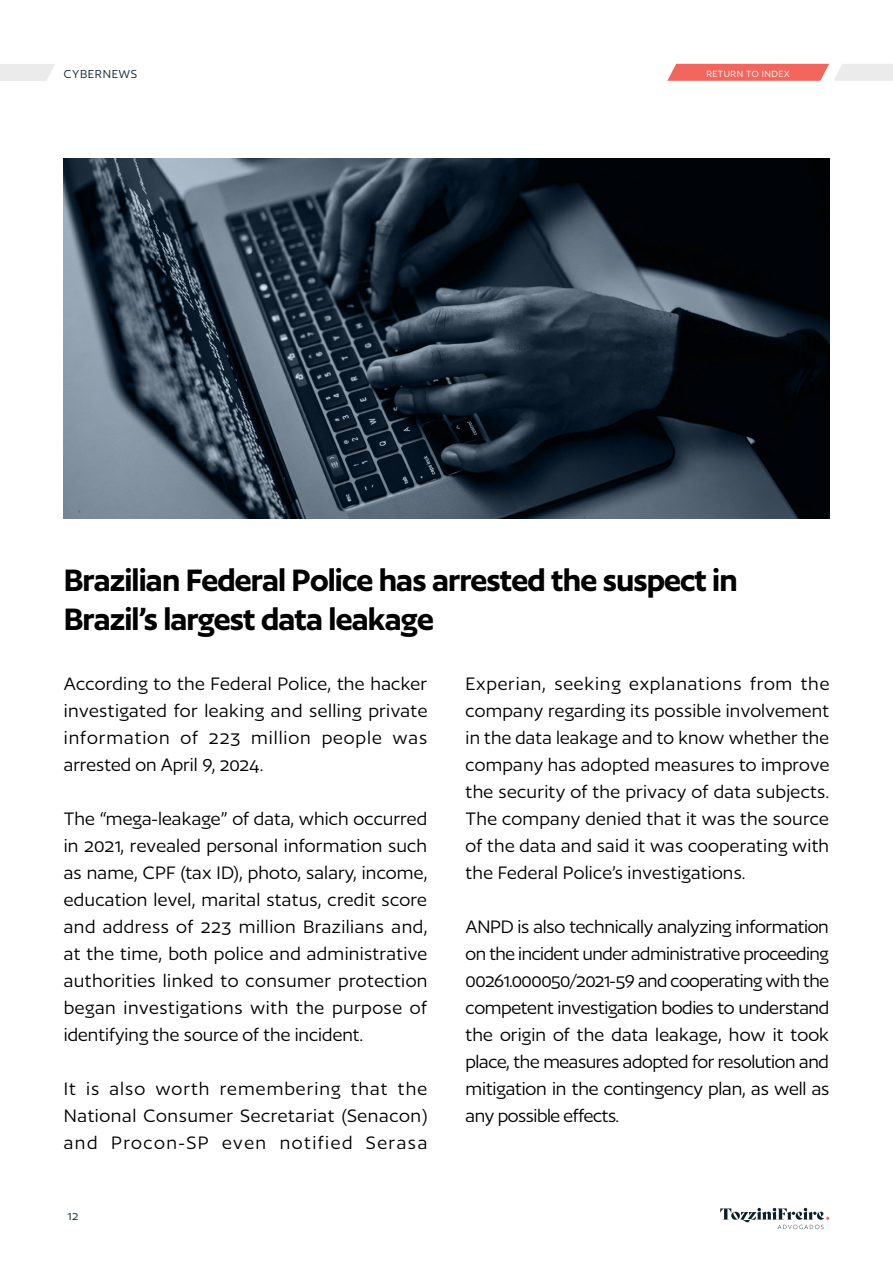
<style>
.page{position:relative;width:893px;height:1263px;background:#fff}
.page>*{position:absolute;margin:0;border:0;box-sizing:border-box;transform-origin:0 0}
.t1{font:600 36px/39px "Author";letter-spacing:-.025em;color:#000}
.t2{font:21px/27px "Author";letter-spacing:.01em;color:#000;text-align:justify}
.t3{font:13.5px "Author";letter-spacing:.05em;color:#0b2430}
.t4{font:10.5px "Author";letter-spacing:.05em;color:#fff}
</style>
<div class="page">
<svg style="left:720px;top:1208px;width:109px;height:21px"></svg>
<svg style="left:0;top:64px;width:55px;height:17px"></svg>
<svg style="left:667px;top:64px;width:226px;height:17px;background:#f1938e"></svg>
<img style="left:64px;top:158px;width:765px;height:361px">
<p class="t3" style="left:64px;top:67px;width:75px">CYBERNEWS</p>
<p class="t4" style="left:706px;top:68px;width:85px">RETURN TO INDEX</p>
<h1 class="t1" style="left:64px;top:560px;width:675px">Brazilian Federal Police has arrested the suspect in<br>Brazil’s largest data leakage</h1>
<p class="t2" style="left:64px;top:670px;width:365px">According to the Federal Police, the hacker investigated for leaking and selling private information of 223 million people was arrested on April 9, 2024.</p>
<p class="t2" style="left:64px;top:805px;width:365px">The “mega-leakage” of data, which occurred in 2021, revealed personal information such as name, CPF (tax ID), photo, salary, income, education level, marital status, credit score and address of 223 million Brazilians and, at the time, both police and administrative authorities linked to consumer protection began investigations with the purpose of identifying the source of the incident.</p>
<p class="t2" style="left:64px;top:1075px;width:365px">It is also worth remembering that the National Consumer Secretariat (Senacon) and Procon-SP even notified Serasa</p>
<p class="t3" style="left:68px;top:1209px;width:13px">12</p>
<p class="t2" style="left:466px;top:670px;width:365px">Experian, seeking explanations from the company regarding its possible involvement in the data leakage and to know whether the company has adopted measures to improve the security of the privacy of data subjects.<br>The company denied that it was the source of the data and said it was cooperating with the Federal Police’s investigations.</p>
<p class="t2" style="left:466px;top:913px;width:365px">ANPD is also technically analyzing information on the incident under administrative proceeding 00261.000050/2021-59 and cooperating with the competent investigation bodies to understand the origin of the data leakage, how it took place, the measures adopted for resolution and mitigation in the contingency plan, as well as any possible effects.</p>
</div>
